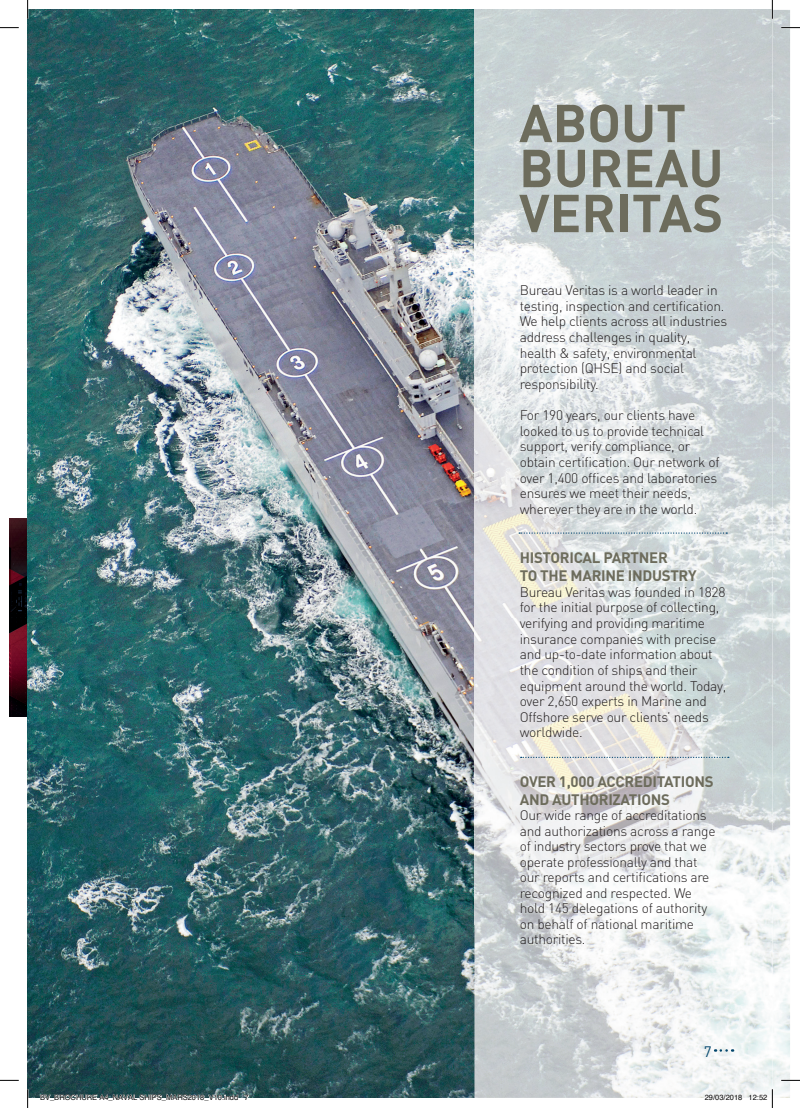
<style>
.page{position:relative;width:800px;height:1108px;background:#fff}
.page>*{position:absolute;margin:0;border:0;box-sizing:border-box;transform-origin:0 0}
.t1{font:700 52.5px/45px "DIN";color:#6d6c5c}
.t2{font:700 15px/18px "DIN";letter-spacing:-.02em;color:#6d6c5c}
.t3{font:15px "DIN";color:#04476d}
.t4{font:300 13.75px/15.6px "DIN";letter-spacing:-.02em;color:#231f20}
.t5{font:7.5px "Helvetica";color:#000}
</style>
<div class="page">
<img style="left:10px;top:519px;width:18px;height:197px">
<img style="left:28px;top:10px;width:761px;height:1087px">
<svg style="left:519px;top:532px;width:208px;height:2px"></svg>
<svg style="left:520px;top:756px;width:208px;height:2px"></svg>
<svg style="left:714px;top:1049px;width:18px;height:2px"></svg>
<svg style="left:0;top:27px;width:19px;height:1px"></svg>
<svg style="left:781px;top:27px;width:18px;height:1px"></svg>
<svg style="left:0;top:1079px;width:19px;height:2px"></svg>
<svg style="left:781px;top:1079px;width:18px;height:2px"></svg>
<svg style="left:27px;top:0;width:1px;height:19px"></svg>
<svg style="left:27px;top:1089px;width:1px;height:19px"></svg>
<svg style="left:771px;top:0;width:1px;height:19px"></svg>
<svg style="left:40px;top:1093px;width:198px;height:5px"></svg>
<svg style="left:244px;top:1094px;width:5px;height:4px"></svg>
<svg style="left:474px;top:1089px;width:315px;height:19px"></svg>
<h1 class="t1" style="left:519px;top:98px;width:206px">ABOUT<br>BUREAU<br>VERITAS</h1>
<p class="t4" style="left:519px;top:282px;width:209px">Bureau Veritas is a world leader in testing, inspection and certification.<br>We help clients across all industries address challenges in quality, health &amp; safety, environmental protection (QHSE) and social responsibility.</p>
<p class="t4" style="left:519px;top:407px;width:201px">For 190 years, our clients have looked to us to provide technical support, verify compliance, or obtain certification. Our network of over 1,400 offices and laboratories ensures we meet their needs, wherever they are in the world.</p>
<p class="t2" style="left:519px;top:548px;width:178px">HISTORICAL PARTNER<br>TO THE MARINE INDUSTRY</p>
<p class="t4" style="left:519px;top:584px;width:208px">Bureau Veritas was founded in 1828 for the initial purpose of collecting, verifying and providing maritime insurance companies with precise and up-to-date information about the condition of ships and their equipment around the world. Today, over 2,650 experts in Marine and<br>Offshore serve our clients’ needs worldwide.</p>
<p class="t2" style="left:519px;top:771px;width:195px">OVER 1,000 ACCREDITATIONS<br>AND AUTHORIZATIONS</p>
<p class="t4" style="left:519px;top:807px;width:197px">Our wide range of accreditations and authorizations across a range of industry sectors prove that we operate professionally and that our reports and certifications are recognized and respected. We hold 145 delegations of authority on behalf of national maritime authorities.</p>
<p class="t3" style="left:703px;top:1041px;width:9px">7</p>
<p class="t5" style="left:40px;top:1092px;width:210px">BV_BROCHURE A4_NAVAL SHIPS_MARS2018_V10.indd 7</p>
<p class="t5" style="left:704px;top:1092px;width:64px">29/03/2018 12:52</p>
</div>
